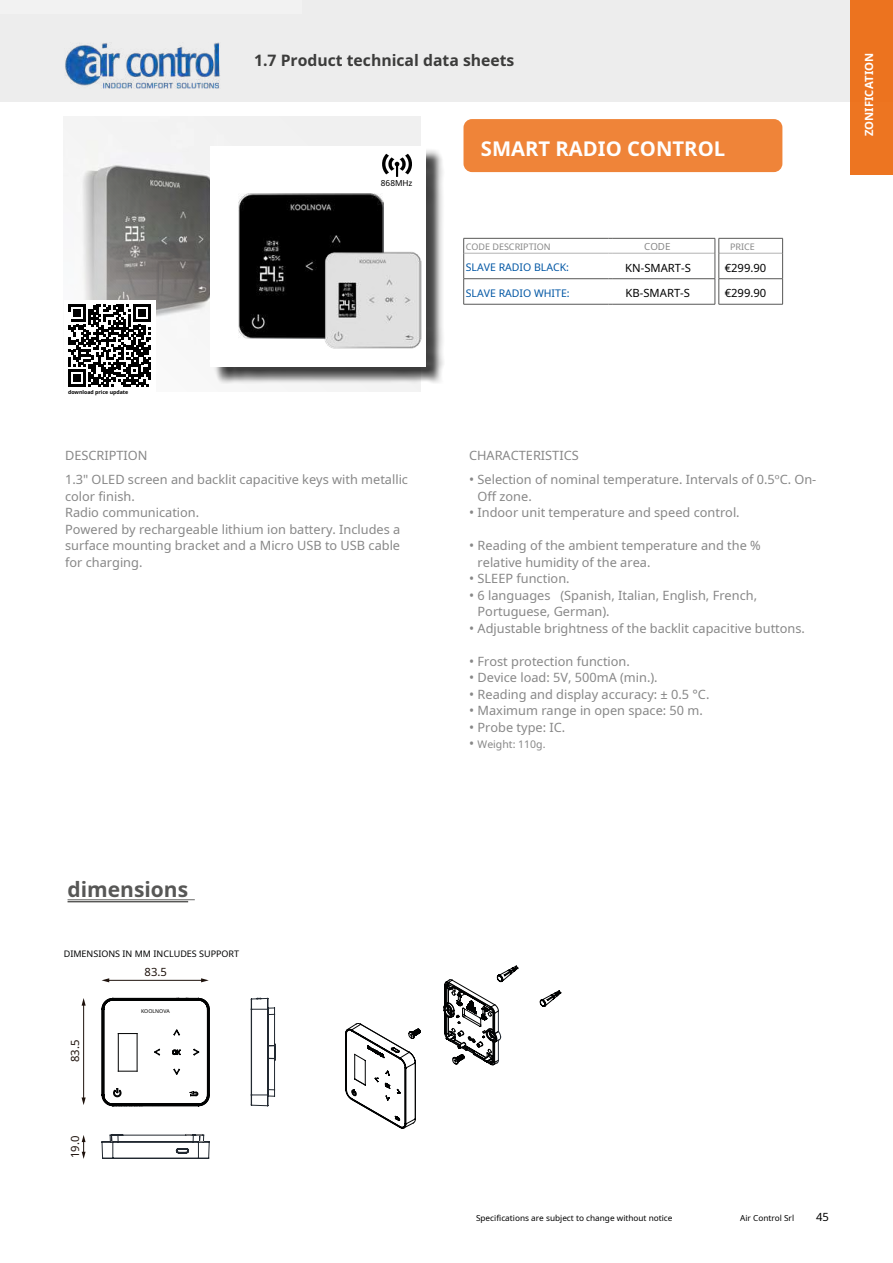
<style>
.page{position:relative;width:893px;height:1263px;background:#fff}
.page>*{position:absolute;margin:0;border:0;box-sizing:border-box;transform-origin:0 0}
.t1{font:700 21px "Noto Sans";color:#575756}
.t2{font:700 20.25px "Noto Sans";color:#fff}
.t3{font:700 15.75px "Noto Sans";color:#3c3c3b}
.t4{font:12.75px/16.5px "Noto Sans";color:#878787}
.t5{font:11.25px "Noto Sans";color:#000}
.t6{font:11.25px "Noto Sans";color:#1e120c}
.t7{font:700 11.25px "Noto Sans";color:#fff}
.t8{font:10.5px "Noto Sans";color:#0056a4}
.t9{font:10.5px "Noto Sans";color:#878787}
.t10{font:9.75px "Noto Sans";color:#878787}
.t11{font:9px "Noto Sans";color:#010202}
.t12{font:9px "Noto Sans";color:#878787}
.t13{font:8.25px "Noto Sans";color:#000}
.t14{font:700 5.25px "Noto Sans";color:#000}
.t15{font:5.25px "Noto Sans";color:#010202}
.s1{font-size:13.5px}
</style>
<div class="page">
<div style="left:0;top:0;width:893px;height:101px;background:#ededed"></div>
<img style="left:65px;top:43px;width:155px;height:46px">
<div style="left:850px;top:0;width:43px;height:175px;background:#ec731f"></div>
<img style="left:64px;top:117px;width:357px;height:275px">
<div style="left:64px;top:300px;width:92px;height:96px;background:#fff"></div>
<div style="left:213px;top:149px;width:231px;height:235px;background:#000;opacity:.75"></div>
<div style="left:211px;top:146px;width:215px;height:221px;background:#fff"></div>
<img style="left:239px;top:194px;width:144px;height:144px">
<svg style="left:382px;top:154px;width:30px;height:23px"></svg>
<img style="left:325px;top:252px;width:96px;height:96px">
<svg style="left:82px;top:1135px;width:4px;height:24px"></svg>
<hr style="left:83px;top:1004px;width:1px;height:95px;background:#1e120c">
<svg style="left:82px;top:1097px;width:4px;height:8px"></svg>
<svg style="left:82px;top:998px;width:4px;height:8px"></svg>
<hr style="left:108px;top:980px;width:94px;height:1px;background:#1e120c">
<svg style="left:102px;top:978px;width:7px;height:4px"></svg>
<svg style="left:201px;top:978px;width:8px;height:4px"></svg>
<svg style="left:102px;top:1134px;width:108px;height:25px"></svg>
<svg style="left:102px;top:998px;width:107px;height:108px"></svg>
<svg style="left:251px;top:998px;width:25px;height:108px"></svg>
<svg style="left:345px;top:966px;width:216px;height:162px"></svg>
<hr style="left:463px;top:238px;width:145px;height:1px;background:#575756">
<hr style="left:613px;top:238px;width:102px;height:1px;background:#575756">
<svg style="left:463px;top:238px;width:1px;height:66px"></svg>
<hr style="left:463px;top:304px;width:145px;height:1px;background:#575756">
<hr style="left:613px;top:304px;width:102px;height:1px;background:#575756">
<hr style="left:464px;top:253px;width:144px;height:1px;background:#b3b2b2">
<hr style="left:613px;top:253px;width:102px;height:1px;background:#b3b2b2">
<hr style="left:463px;top:278px;width:145px;height:1px;background:#575756">
<hr style="left:613px;top:278px;width:102px;height:1px;background:#575756">
<div style="left:463px;top:119px;width:319px;height:53px;background:#ef8439;border-radius:9px"></div>
<hr style="left:68px;top:899px;width:127px;height:1px;background:#575756">
<svg style="left:68px;top:304px;width:83px;height:83px"></svg>
<svg style="left:69px;top:305px;width:82px;height:82px"></svg>
<hr style="left:719px;top:238px;width:64px;height:1px;background:#575756">
<hr style="left:719px;top:304px;width:64px;height:1px;background:#575756">
<hr style="left:719px;top:253px;width:63px;height:1px;background:#b3b2b2">
<svg style="left:782px;top:238px;width:1px;height:66px"></svg>
<svg style="left:715px;top:238px;width:5px;height:66px"></svg>
<hr style="left:719px;top:278px;width:64px;height:1px;background:#575756">
<hr style="left:68px;top:901px;width:120px;height:1px;background:#575756">
<div style="left:0;top:0;width:301px;height:14px;background:#f2f2f2"></div>
<p class="t3" style="left:254px;top:49px;width:262px">1.7 Product technical data sheets</p>
<p class="t14" style="left:68px;top:388px;width:62px">download price update</p>
<p class="t13" style="left:381px;top:177px;width:33px">868MHz</p>
<h2 class="t2" style="left:481px;top:134px;width:246px">SMART RADIO CONTROL</h2>
<p class="t12" style="left:466px;top:241px;width:86px">CODE DESCRIPTION</p>
<p class="t10" style="left:644px;top:240px;width:28px">CODE</p>
<p class="t12" style="left:730px;top:241px;width:26px">PRICE</p>
<p class="t8" style="left:466px;top:260px;width:105px">SLAVE RADIO BLACK:</p>
<p class="t5" style="left:625px;top:260px;width:67px">KN-SMART-S</p>
<p class="t5" style="left:725px;top:260px;width:43px">€299.90</p>
<p class="t8" style="left:466px;top:286px;width:105px">SLAVE RADIO WHITE:</p>
<p class="t5" style="left:626px;top:285px;width:66px">KB-SMART-S</p>
<p class="t5" style="left:725px;top:285px;width:43px">€299.90</p>
<p class="t4" style="left:65px;top:446px;width:84px">DESCRIPTION</p>
<p class="t4" style="left:469px;top:446px;width:111px">CHARACTERISTICS</p>
<p class="t4" style="left:65px;top:471px;width:344px">1.3" OLED screen and backlit capacitive keys with metallic color finish.<br>Radio communication.<br>Powered by rechargeable lithium ion battery. Includes a surface mounting bracket and a Micro USB to USB cable for charging.</p>
<p class="t4" style="left:478px;top:471px;width:340px;text-indent:-9px"><span class="s1">•</span> Selection of nominal temperature. Intervals of 0.5ºC. On-<br>Off zone.</p>
<p class="t4" style="left:469px;top:504px;width:272px"><span class="s1">•</span> Indoor unit temperature and speed control.</p>
<p class="t4" style="left:478px;top:537px;width:285px;text-indent:-9px"><span class="s1">•</span> Reading of the ambient temperature and the % relative humidity of the area.</p>
<p class="t4" style="left:469px;top:570px;width:102px"><span class="s1">•</span> SLEEP function.</p>
<p class="t4" style="left:478px;top:586px;width:281px;text-indent:-9px"><span class="s1">•</span> 6 languages (Spanish, Italian, English, French,<br>Portuguese, German).</p>
<p class="t4" style="left:469px;top:619px;width:337px"><span class="s1">•</span> Adjustable brightness of the backlit capacitive buttons.</p>
<p class="t4" style="left:469px;top:652px;width:162px"><span class="s1">•</span> Frost protection function.</p>
<p class="t4" style="left:469px;top:669px;width:190px"><span class="s1">•</span> Device load: 5V, 500mA (min.).</p>
<p class="t4" style="left:469px;top:685px;width:242px"><span class="s1">•</span> Reading and display accuracy: ± 0.5 °C.</p>
<p class="t4" style="left:469px;top:702px;width:235px"><span class="s1">•</span> Maximum range in open space: 50 m.</p>
<p class="t4" style="left:469px;top:718px;width:98px"><span class="s1">•</span> Probe type: IC.</p>
<p class="t9" style="left:469px;top:737px;width:78px"><span class="s1">•</span> Weight: 110g.</p>
<p class="t7" style="left:861px;top:136px;width:85px;rotate:-90deg">ZONIFICATION</p>
<h1 class="t1" style="left:68px;top:875px;width:122px">dimensions</h1>
<p class="t11" style="left:64px;top:948px;width:177px">DIMENSIONS IN MM INCLUDES SUPPORT</p>
<p class="t6" style="left:145px;top:964px;width:24px">83.5</p>
<p class="t15" style="left:141px;top:1007px;width:30px">KOOLNOVA</p>
<p class="t6" style="left:67px;top:1062px;width:24px;rotate:-90deg">83.5</p>
<p class="t6" style="left:67px;top:1158px;width:24px;rotate:-90deg">19.0</p>
<p class="t13" style="left:476px;top:1212px;width:198px">Specifications are subject to change without notice</p>
<p class="t13" style="left:740px;top:1212px;width:55px">Air Control Srl</p>
<p class="t5" style="left:816px;top:1209px;width:14px">45</p>
</div>
